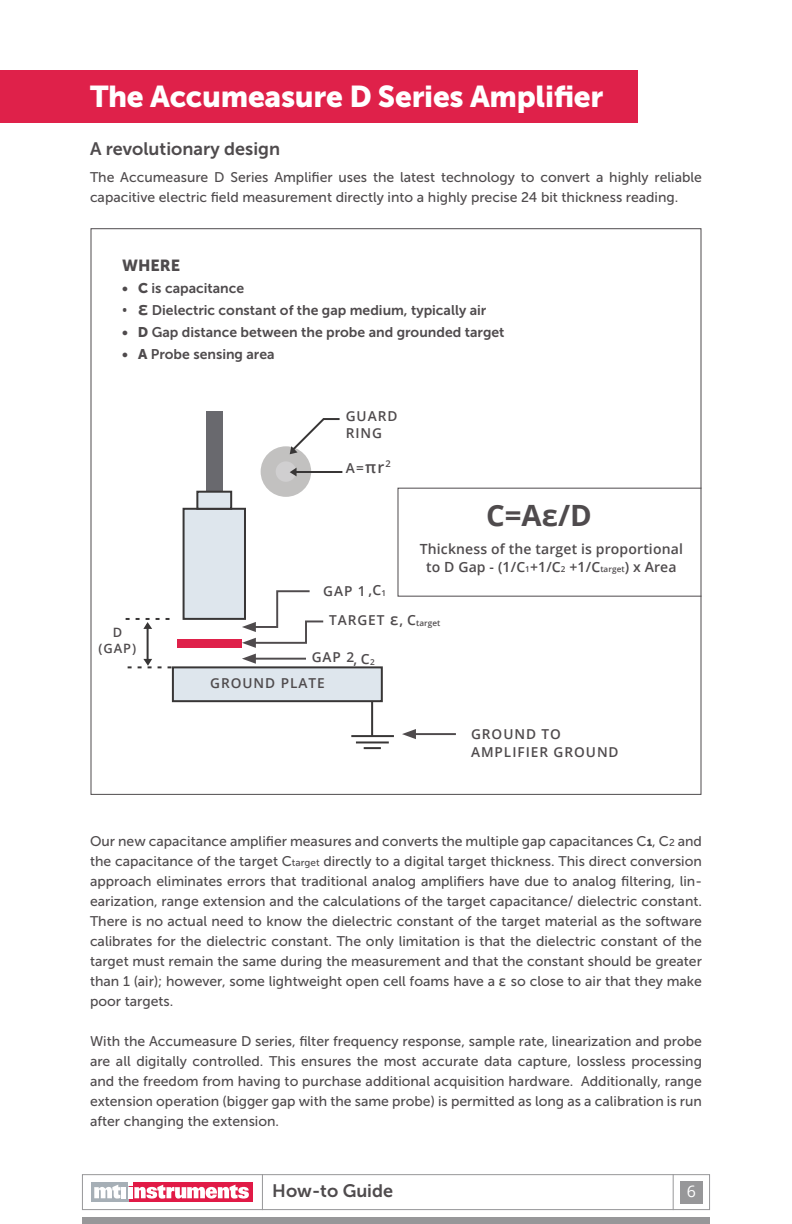
<style>
.page{position:relative;width:792px;height:1224px;background:#fff}
.page>*{position:absolute;margin:0;border:0;box-sizing:border-box;transform-origin:0 0}
.t1{font:30px "Museo Sans 900";letter-spacing:-.01em;color:#fff}
.t2{font:700 29.4px "Open Sans";color:#4f4b4d}
.t3{font:18px "Museo Sans 700";color:#4f4b4d}
.t4{font:16px "Museo Sans 900";color:#4f4b4d}
.t5{font:16px "Open Sans";color:#fff}
.t6{font:14px/20px "Museo Sans 500";color:#4f4b4d;text-align:justify}
.t7{font:14px "Museo Sans 700";color:#4f4b4d}
.t8{font:600 14px/18px "Open Sans";letter-spacing:.01em;color:#4f4b4d;text-align:center}
.t9{font:600 13.6px/17.6px "Open Sans";letter-spacing:.07em;color:#4f4b4d}
.t10{font:600 12.8px "Open Sans";color:#4f4b4d}
.t11{font:600 8.2px "Open Sans";letter-spacing:.01em;color:#4f4b4d}
.s1{font-family:"Museo Sans 900"}
.s2{font-family:"Open Sans";font-weight:600}
.s3{font-family:"Open Sans";font-weight:700;font-size:18px}
.s4{font-size:16px}
.s5{font-size:8.2px}
.s6{font-size:14px}
.s7{font-family:"Museo Sans 900";font-size:10px}
.s8{font-size:10px}
</style>
<div class="page">
<div style="left:82px;top:1174px;width:628px;height:36px;border:1px solid #979799"></div>
<div style="left:128px;top:1182px;width:125px;height:20px;background:#e11a46"></div>
<div style="left:91px;top:1182px;width:37px;height:20px;background:#a6afb6"></div>
<svg style="left:94px;top:1185px;width:27px;height:14px"></svg>
<div style="left:121px;top:1187px;width:5px;height:11px;background:#fff"></div>
<svg style="left:128px;top:1182px;width:121px;height:17px"></svg>
<div style="left:680px;top:1181px;width:22px;height:22px;background:#979799"></div>
<hr style="left:262px;top:1174px;width:1px;height:36px;background:#979799">
<hr style="left:673px;top:1174px;width:1px;height:36px;background:#979799">
<div style="left:82px;top:1218px;width:628px;height:6px;background:#979799"></div>
<div style="left:206px;top:411px;width:17px;height:81px;background:#69696e"></div>
<div style="left:172px;top:666px;width:211px;height:36px;background:#dee6ed;border:2px solid #383636"></div>
<hr style="left:371px;top:701px;width:2px;height:35px;background:#383636">
<hr style="left:351px;top:735px;width:43px;height:2px;background:#383636">
<hr style="left:356px;top:741px;width:33px;height:2px;background:#383636">
<svg style="left:364px;top:747px;width:17px;height:2px"></svg>
<hr style="left:147px;top:624px;width:2px;height:38px;background:#383636">
<svg style="left:126px;top:618px;width:44px;height:11px"></svg>
<svg style="left:128px;top:659px;width:44px;height:9px"></svg>
<div style="left:0;top:70px;width:638px;height:52px;background:#df214a"></div>
<div style="left:92px;top:627px;width:51px;height:35px;background:#fff"></div>
<hr style="left:413px;top:733px;width:43px;height:2px;background:#4f4b4d">
<svg style="left:402px;top:729px;width:14px;height:10px"></svg>
<svg style="left:182px;top:418px;width:160px;height:230px"></svg>
<hr style="left:253px;top:658px;width:53px;height:2px;background:#4f4b4d">
<svg style="left:242px;top:654px;width:14px;height:10px"></svg>
<div style="left:178px;top:639px;width:64px;height:9px;background:#df214a"></div>
<p class="t1" style="left:90px;top:80px;width:515px">The Accumeasure D Series Amplifier</p>
<p class="t3" style="left:90px;top:139px;width:192px">A revolutionary design</p>
<p class="t6" style="left:90px;top:168px;width:614px">The Accumeasure D Series Amplifier uses the latest technology to convert a highly reliable capacitive electric field measurement directly into a highly precise 24 bit thickness reading.</p>
<p class="t4" style="left:122px;top:256px;width:60px">WHERE</p>
<p class="t7" style="left:122px;top:280px;width:124px">• <span class="s1">C</span> is capacitance</p>
<p class="t7" style="left:122px;top:302px;width:366px"><span class="s2">•</span> <span class="s3">ε</span> Dielectric constant of the gap medium, typically air</p>
<p class="t7" style="left:122px;top:324px;width:384px">• <span class="s1">D</span> Gap distance between the probe and grounded target</p>
<p class="t7" style="left:122px;top:346px;width:154px">• <span class="s1">A</span> Probe sensing area</p>
<p class="t10" style="left:113px;top:623px;width:11px">D</p>
<p class="t10" style="left:99px;top:639px;width:39px">(GAP)</p>
<p class="t9" style="left:346px;top:407px;width:53px">GUARD</p>
<p class="t9" style="left:346px;top:424px;width:38px">RING</p>
<p class="t9" style="left:346px;top:459px;width:47px">A=<span class="s4">πr</span><sup>2</sup></p>
<p class="t2" style="left:486px;top:495px;width:107px">C=Aε/D</p>
<p class="t8" style="left:420px;top:539px;width:265px">Thickness of the target is proportional to D Gap - (1/C<span class="s5">1</span>+1/C<span class="s5">2</span> +1/C<span class="s5">target</span>) x Area</p>
<p class="t9" style="left:323px;top:582px;width:64px">GAP 1<span class="s6">,C</span><span class="s5">1</span></p>
<p class="t9" style="left:329px;top:611px;width:71px">TARGET <span class="s4">ε</span></p>
<p class="t9" style="left:312px;top:648px;width:44px">GAP 2</p>
<p class="t11" style="left:399px;top:617px;width:42px"><span class="s6">, C</span>target</p>
<p class="t8" style="left:353px;top:650px;width:23px">, C<span class="s5">2</span></p>
<p class="t9" style="left:210px;top:674px;width:116px">GROUND PLATE</p>
<p class="t9" style="left:471px;top:725px;width:149px">GROUND TO<br>AMPLIFIER GROUND</p>
<p class="t6" style="left:90px;top:832px;width:614px">Our new capacitance amplifier measures and converts the multiple gap capacitances C<span class="s7">1</span>, C<span class="s8">2</span> and the capacitance of the target C<span class="s8">target</span> directly to a digital target thickness. This direct conversion approach eliminates errors that traditional analog amplifiers have due to analog filtering, lin&shy;earization, range extension and the calculations of the target capacitance/ dielectric constant.<br>There is no actual need to know the dielectric constant of the target material as the software calibrates for the dielectric constant. The only limitation is that the dielectric constant of the target must remain the same during the measurement and that the constant should be greater than 1 (air); however, some lightweight open cell foams have a <span class="s2">ε</span> so close to air that they make poor targets.</p>
<p class="t6" style="left:90px;top:1032px;width:614px">With the Accumeasure D series, filter frequency response, sample rate, linearization and probe are all digitally controlled. This ensures the most accurate data capture, lossless processing and the freedom from having to purchase additional acquisition hardware. Additionally, range extension operation (bigger gap with the same probe) is permitted as long as a calibration is run after changing the extension.</p>
<p class="t3" style="left:272px;top:1181px;width:122px">How-to Guide</p>
<p class="t5" style="left:687px;top:1180px;width:11px">6</p>
</div>
